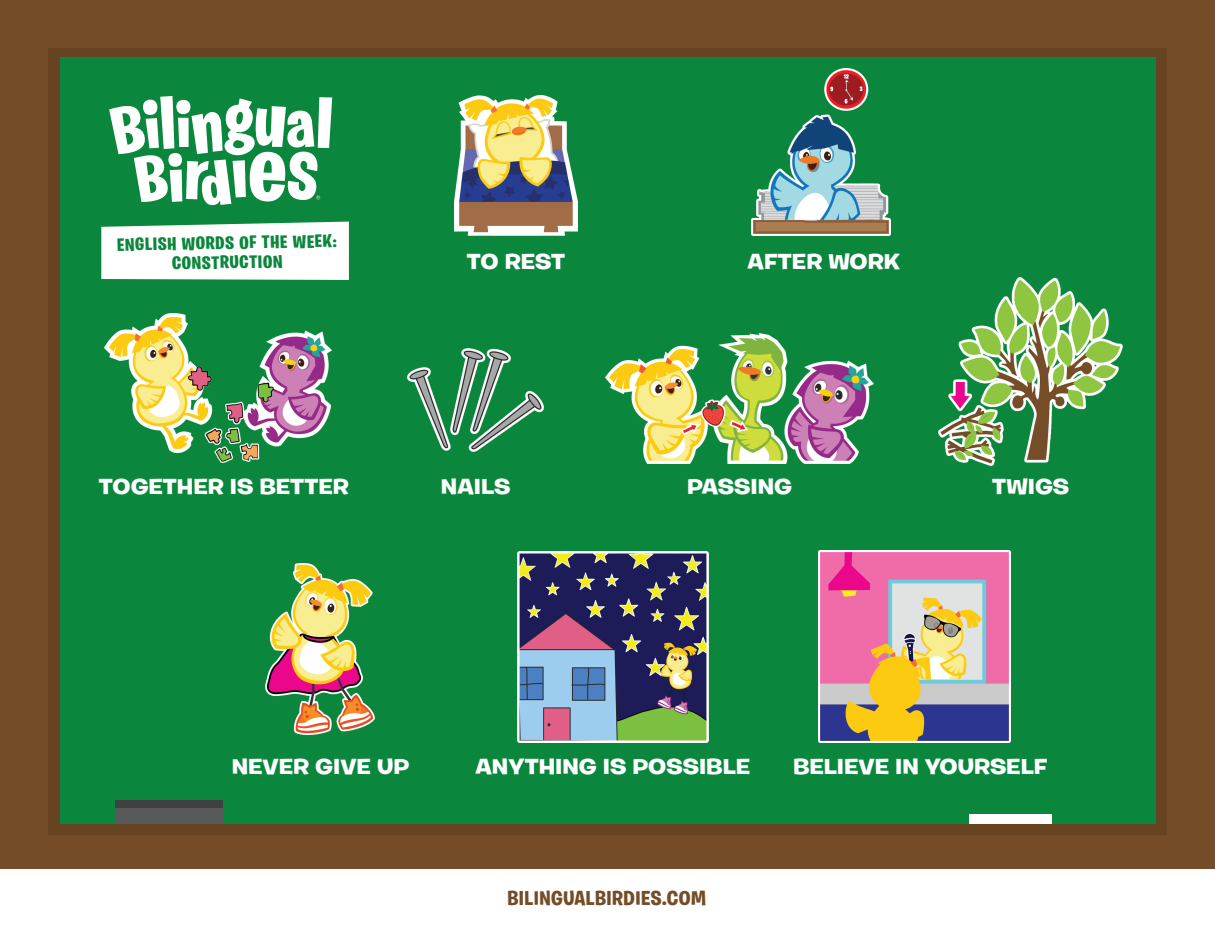
<style>
.page{position:relative;width:1215px;height:945px;background:#fff}
.page>*{position:absolute;margin:0;border:0;box-sizing:border-box;transform-origin:0 0}
.t1{font:700 21.75px "Burbank Big Wide";color:#fff}
.t2{font:700 20.25px "Burbank Big";letter-spacing:.025em;color:#744d28}
.t3{font:700 18px/19.5px "Burbank Big Condensed";color:#0b873d;text-align:center;scale:1.25 1}
</style>
<div class="page">
<div style="left:0;top:0;width:1215px;height:869px;background:#744d28"></div>
<div style="left:48px;top:48px;width:1119px;height:787px;background:#674321"></div>
<div style="left:60px;top:57px;width:1096px;height:766px;background:#0b873d"></div>
<div style="left:970px;top:814px;width:82px;height:9px;background:#fff"></div>
<div style="left:116px;top:807px;width:107px;height:16px;background:#58595b"></div>
<div style="left:116px;top:800px;width:107px;height:7px;background:#414041"></div>
<svg style="left:101px;top:222px;width:248px;height:58px;background:#f3f9f5"></svg>
<img style="left:752px;top:69px;width:138px;height:167px">
<img style="left:408px;top:349px;width:135px;height:102px">
<img style="left:105px;top:314px;width:226px;height:148px">
<img style="left:939px;top:278px;width:184px;height:187px">
<img style="left:606px;top:333px;width:268px;height:131px">
<img style="left:454px;top:96px;width:124px;height:140px">
<img style="left:266px;top:563px;width:109px;height:172px">
<img style="left:517px;top:552px;width:191px;height:191px">
<img style="left:818px;top:551px;width:192px;height:192px">
<svg style="left:109px;top:96px;width:223px;height:110px"></svg>
<p class="t3" style="left:117px;top:235px;width:177px;rotate:-1deg">ENGLISH WORDS OF THE WEEK:<br>CONSTRUCTION</p>
<p class="t1" style="left:467px;top:248px;width:100px">TO REST</p>
<p class="t1" style="left:748px;top:248px;width:154px">AFTER WORK</p>
<p class="t1" style="left:99px;top:473px;width:251px">TOGETHER IS BETTER</p>
<p class="t1" style="left:441px;top:473px;width:71px">NAILS</p>
<p class="t1" style="left:687px;top:473px;width:106px">PASSING</p>
<p class="t1" style="left:992px;top:473px;width:78px">TWIGS</p>
<p class="t1" style="left:232px;top:753px;width:179px">NEVER GIVE UP</p>
<p class="t1" style="left:475px;top:753px;width:276px">ANYTHING IS POSSIBLE</p>
<p class="t1" style="left:793px;top:753px;width:256px">BELIEVE IN YOURSELF</p>
<p class="t2" style="left:507px;top:886px;width:200px">BILINGUALBIRDIES.COM</p>
</div>
